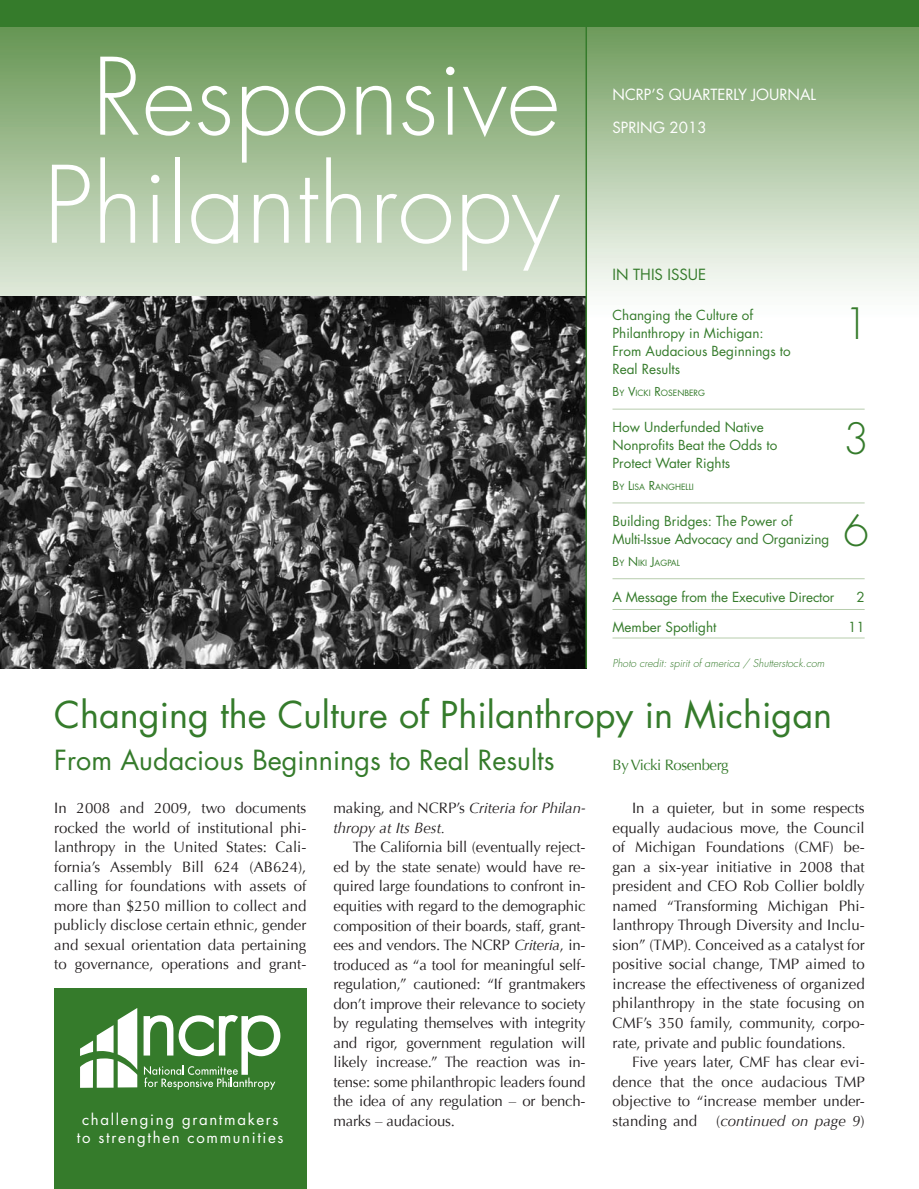
<style>
.page{position:relative;width:919px;height:1189px;background:#fff}
.page>*{position:absolute;margin:0;border:0;box-sizing:border-box;transform-origin:0 0}
.t1{font:300 103.5px/108px "Futura";color:#fff;text-align:center}
.t2{font:300 42px/91.9px "Futura";color:#357b2b}
.t3{font:36px "Futura";color:#357b2b}
.t4{font:27px "Futura";color:#357b2b}
.t5{font:15px/19.5px "Optima";color:#231f20;text-align:justify}
.t6{font:italic 15px/19.5px "Optima";color:#231f20}
.t7{font:15px/18px "Futura";letter-spacing:.11em;color:#fff;text-align:center}
.t8{font:15px "Futura";color:#fff}
.t9{font:15px "Optima";letter-spacing:-.03em;color:#357b2b}
.t10{font:15px "Futura";color:#357b2b}
.t11{font:13.5px/18px "Futura";color:#357b2b}
.t12{font:italic 300 10.5px "Futura";color:#357b2b}
.t13{font:8.4px "Futura";color:#357b2b}
.s1{font-size:12px}
.s2{font-style:normal}
.s3{font-style:italic}
</style>
<div class="page">
<div style="left:585px;top:0;width:333px;height:322px;background:linear-gradient(to bottom,#62924d,#fff)"></div>
<svg style="left:0;top:27px;width:585px;height:269px;background:#a3bf96"></svg>
<div style="left:0;top:0;width:918px;height:27px;background:#357b2b"></div>
<img style="left:0;top:296px;width:585px;height:372px">
<hr style="left:612px;top:409px;width:252px;height:1px;background:#b7cdad">
<hr style="left:612px;top:502px;width:252px;height:1px;background:#b7cdad">
<hr style="left:612px;top:578px;width:252px;height:1px;background:#b7cdad">
<hr style="left:612px;top:609px;width:252px;height:1px;background:#b7cdad">
<hr style="left:612px;top:637px;width:252px;height:1px;background:#b7cdad">
<div style="left:54px;top:987px;width:252px;height:201px;background:#357b2b"></div>
<svg style="left:143px;top:1015px;width:137px;height:74px"></svg>
<svg style="left:80px;top:1008px;width:57px;height:79px"></svg>
<hr style="left:585px;top:25px;width:2px;height:643px;background:#357b2b">
<h1 class="t1" style="left:43px;top:44px;width:518px">Responsive<br>Philanthropy</h1>
<p class="t8" style="left:612px;top:84px;width:205px">NCRP’s Quarterly Journal</p>
<p class="t7" style="left:612px;top:119px;width:96px">spring 2013</p>
<p class="t10" style="left:612px;top:264px;width:64px">IN THIS ISSUE</p>
<p class="t11" style="left:612px;top:306px;width:180px">Changing the Culture of<br>Philanthropy in Michigan:<br>From Audacious Beginnings to<br>Real Results</p>
<p class="t13" style="left:612px;top:387px;width:94px"><span class="s1">B</span>Y <span class="s1">V</span>ICKI <span class="s1">R</span>OSENBERG</p>
<p class="t11" style="left:612px;top:418px;width:166px">How Underfunded Native<br>Nonprofits Beat the Odds to<br>Protect Water Rights</p>
<p class="t13" style="left:612px;top:481px;width:83px"><span class="s1">B</span>Y <span class="s1">L</span>ISA <span class="s1">R</span>ANGHELLI</p>
<p class="t11" style="left:612px;top:511px;width:218px">Building Bridges: The Power of<br>Multi-Issue Advocacy and Organizing</p>
<p class="t13" style="left:612px;top:556px;width:68px"><span class="s1">B</span>Y <span class="s1">N</span> IKI <span class="s1">J</span>AGPAL</p>
<p class="t11" style="left:612px;top:587px;width:223px">A Message from the Executive Director</p>
<p class="t11" style="left:856px;top:587px;width:10px">2</p>
<p class="t11" style="left:612px;top:617px;width:105px">Member Spotlight</p>
<p class="t11" style="left:847px;top:617px;width:18px">11</p>
<p class="t12" style="left:612px;top:656px;width:213px">Photo credit: spirit of america / Shutterstock.com</p>
<h3 class="t3" style="left:54px;top:690px;width:779px">Changing the Culture of Philanthropy in Michigan</h3>
<h3 class="t4" style="left:54px;top:741px;width:501px">From Audacious Beginnings to Real Results</h3>
<p class="t9" style="left:612px;top:756px;width:118px">By Vicki Rosenberg</p>
<h2 class="t2" style="left:843px;top:278px;width:28px">1</h2>
<h2 class="t2" style="left:843px;top:393px;width:28px">3<br>6</h2>
<p class="t5" style="left:54px;top:798px;width:254px">In 2008 and 2009, two documents rocked the world of institutional phi&shy;lanthropy in the United States: Cali&shy;fornia’s Assembly Bill 624 (AB624), calling for foundations with assets of more than $250 million to collect and publicly disclose certain ethnic, gender and sexual orientation data pertaining to governance, operations and grant-</p>
<p class="t6" style="left:333px;top:798px;width:253px"><span class="s2">making, and NCRP’s</span> Criteria for Philan&shy;thropy at Its Best.</p>
<p class="t5" style="left:333px;top:837px;width:254px;text-indent:20px">The California bill (eventually reject&shy;ed by the state senate) would have re&shy;quired large foundations to confront in&shy;equities with regard to the demographic composition of their boards, staff, grant&shy;ees and vendors. The NCRP <span class="s3">Criteria</span>, in&shy;troduced as “a tool for meaningful self&shy;regulation,” cautioned: “If grantmakers don’t improve their relevance to society by regulating themselves with integrity and rigor, government regulation will likely increase.” The reaction was in&shy;tense: some philanthropic leaders found the idea of any regulation – or bench&shy;marks – audacious.</p>
<p class="t7" style="left:77px;top:1109px;width:208px">challenging grantmakers to strengthen communities</p>
<p class="t5" style="left:612px;top:798px;width:254px;text-indent:20px">In a quieter, but in some respects equally audacious move, the Council of Michigan Foundations (CMF) be&shy;gan a six-year initiative in 2008 that president and CEO Rob Collier boldly named “Transforming Michigan Phi&shy;lanthropy Through Diversity and Inclu&shy;sion” (TMP)<span class="s3">.</span> Conceived as a catalyst for positive social change, TMP aimed to increase the effectiveness of organized philanthropy in the state focusing on CMF’s 350 family, community, corpo&shy;rate, private and public foundations<span class="s3">.</span></p>
<p class="t5" style="left:612px;top:1052px;width:254px;text-indent:20px">Five years later, CMF has clear evi&shy;dence that the once audacious TMP objective to “increase member under&shy;standing and</p>
<p class="t6" style="left:716px;top:1110px;width:150px"><span class="s2">(</span>continued on page 9<span class="s2">)</span></p>
</div>
